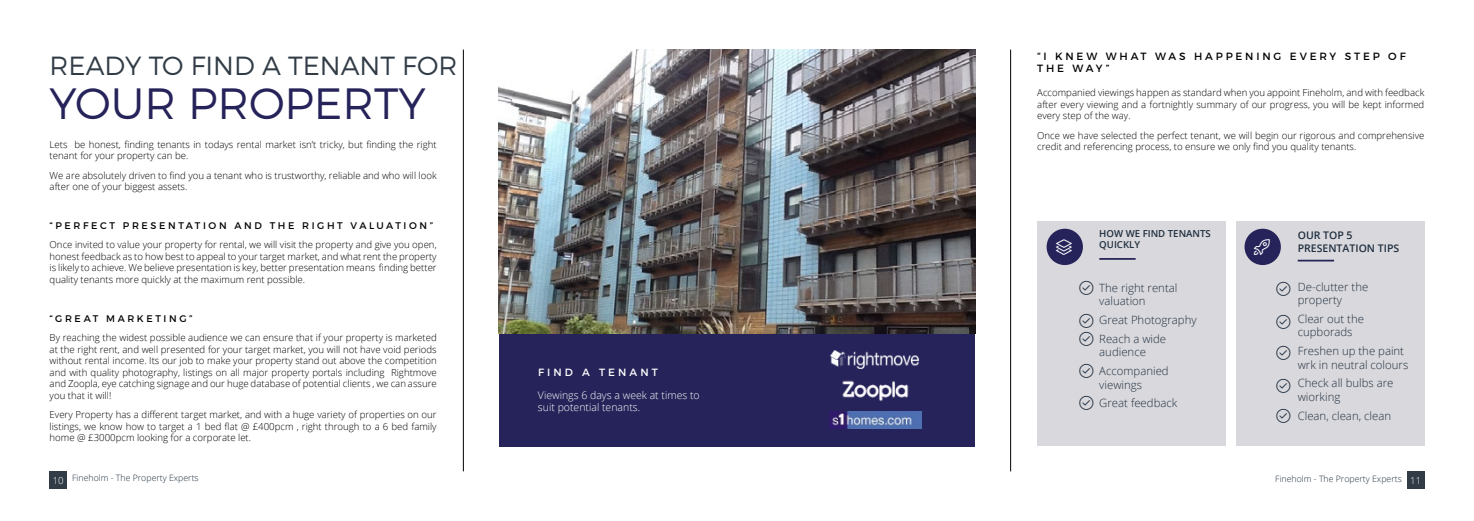
<style>
.page{position:relative;width:1474px;height:521px;background:#fff}
.page>*{position:absolute;margin:0;border:0;box-sizing:border-box;transform-origin:0 0}
.t1{font:300 43.75px "Montserrat";color:#252359}
.t2{font:300 26.25px "Montserrat";color:#313c46}
.t3{font:300 11.38px/13.7px "Open Sans";color:#1f2e3f}
.t4{font:300 10.5px/12.6px "Open Sans";color:#fff}
.t5{font:10.5px/12.6px "Montserrat";letter-spacing:.265em;color:#000}
.t6{font:600 10.5px/12.6px "Open Sans";color:#1f2e3f}
.t7{font:10.5px "Montserrat";letter-spacing:.295em;color:#fff}
.t8{font:300 9.62px/11.5px "Open Sans";color:#000;text-align:justify}
.t9{font:9.62px "Montserrat";letter-spacing:.27em;color:#000}
.t10{font:600 9.62px/11.5px "Open Sans";color:#1f2e3f}
.t11{font:300 8.75px "Open Sans";color:#1f2e3f}
.s1{font-size:9.62px;color:#fff}
</style>
<div class="page">
<div style="left:50px;top:471px;width:17px;height:18px;background:#313c46"></div>
<div style="left:1406px;top:471px;width:18px;height:18px;background:#313c46"></div>
<div style="left:499px;top:50px;width:475px;height:396px;background:#252359"></div>
<img style="left:499px;top:50px;width:476px;height:283px">
<hr style="left:463px;top:50px;width:1px;height:421px;background:#000">
<hr style="left:1010px;top:50px;width:1px;height:421px;background:#000">
<div style="left:1037px;top:221px;width:188px;height:224px;background:#d9d8dc"></div>
<hr style="left:1099px;top:258px;width:36px;height:2px;background:#252359">
<div style="left:1046px;top:229px;width:36px;height:36px;background:#252359;border-radius:50%"></div>
<div style="left:1235px;top:221px;width:189px;height:224px;background:#d9d8dc"></div>
<hr style="left:1297px;top:260px;width:36px;height:1px;background:#252359">
<div style="left:1244px;top:229px;width:36px;height:36px;background:#252359;border-radius:50%"></div>
<img style="left:830px;top:351px;width:88px;height:17px">
<img style="left:829px;top:411px;width:92px;height:17px">
<img style="left:842px;top:380px;width:67px;height:22px">
<h2 class="t2" style="left:50px;top:50px;width:409px">READY TO FIND A TENANT FOR</h2>
<h1 class="t1" style="left:50px;top:77px;width:378px">YOUR PROPERTY</h1>
<p class="t8" style="left:50px;top:138px;width:388px">Lets be honest, finding tenants in todays rental market isn’t tricky, but finding the right tenant for your property can be.</p>
<p class="t8" style="left:50px;top:169px;width:388px">We are absolutely driven to find you a tenant who is trustworthy, reliable and who will look after one of your biggest assets.</p>
<p class="t9" style="left:50px;top:219px;width:385px">“PERFECT PRESENTATION AND THE RIGHT VALUATION”</p>
<p class="t8" style="left:50px;top:239px;width:388px">Once invited to value your property for rental, we will visit the property and give you open, honest feedback as to how best to appeal to your target market, and what rent the property is likely to achieve. We believe presentation is key, better presentation means finding better quality tenants more quickly at the maximum rent possible.</p>
<p class="t9" style="left:50px;top:312px;width:144px">“GREAT MARKETING”</p>
<p class="t8" style="left:50px;top:331px;width:388px">By reaching the widest possible audience we can ensure that if your property is marketed at the right rent, and well presented for your target market, you will not have void periods without rental income. Its our job to make your property stand out above the competition and with quality photography, listings on all major property portals including Rightmove and Zoopla, eye catching signage and our huge database of potential clients , we can assure you that it will!</p>
<p class="t8" style="left:50px;top:409px;width:388px">Every Property has a different target market, and with a huge variety of properties on our listings, we know how to target a 1 bed flat @ £400pcm , right through to a 6 bed family home @ £3000pcm looking for a corporate let.</p>
<p class="t7" style="left:538px;top:365px;width:121px">FIND A TENANT</p>
<p class="t4" style="left:538px;top:388px;width:163px">Viewings 6 days a week at times to suit potential tenants.</p>
<p class="t5" style="left:1037px;top:50px;width:370px">“I KNEW WHAT WAS HAPPENING EVERY STEP OF<br>THE WAY”</p>
<p class="t8" style="left:1037px;top:87px;width:388px">Accompanied viewings happen as standard when you appoint Fineholm, and with feedback after every viewing and a fortnightly summary of our progress, you will be kept informed every step of the way.</p>
<p class="t8" style="left:1037px;top:129px;width:388px">Once we have selected the perfect tenant, we will begin our rigorous and comprehensive credit and referencing process, to ensure we only find you quality tenants.</p>
<p class="t10" style="left:1099px;top:227px;width:113px">HOW WE FIND TENANTS<br>QUICKLY</p>
<p class="t3" style="left:1099px;top:280px;width:80px">The right rental valuation</p>
<p class="t3" style="left:1099px;top:310px;width:99px;line-height:18.6px">Great Photography<br>Reach a wide</p>
<p class="t3" style="left:1099px;top:342px;width:71px;line-height:18.6px">audience<br>Accompanied</p>
<p class="t3" style="left:1099px;top:375px;width:80px;line-height:18.6px">viewings<br>Great feedback</p>
<p class="t6" style="left:1297px;top:229px;width:103px">OUR TOP 5<br>PRESENTATION TIPS</p>
<p class="t3" style="left:1297px;top:279px;width:72px">De-clutter the property</p>
<p class="t3" style="left:1297px;top:311px;width:68px">Clear out the cupborads</p>
<p class="t3" style="left:1297px;top:344px;width:112px">Freshen up the paint wrk in neutral colours</p>
<p class="t3" style="left:1297px;top:376px;width:97px">Check all bulbs are wiorking</p>
<p class="t3" style="left:1297px;top:408px;width:95px">Clean, clean, clean</p>
<p class="t11" style="left:53px;top:472px;width:147px"><span class="s1">10</span> Fineholm - The Property Experts</p>
<p class="t11" style="left:1275px;top:473px;width:147px">Fineholm - The Property Experts <span class="s1">11</span></p>
</div>
